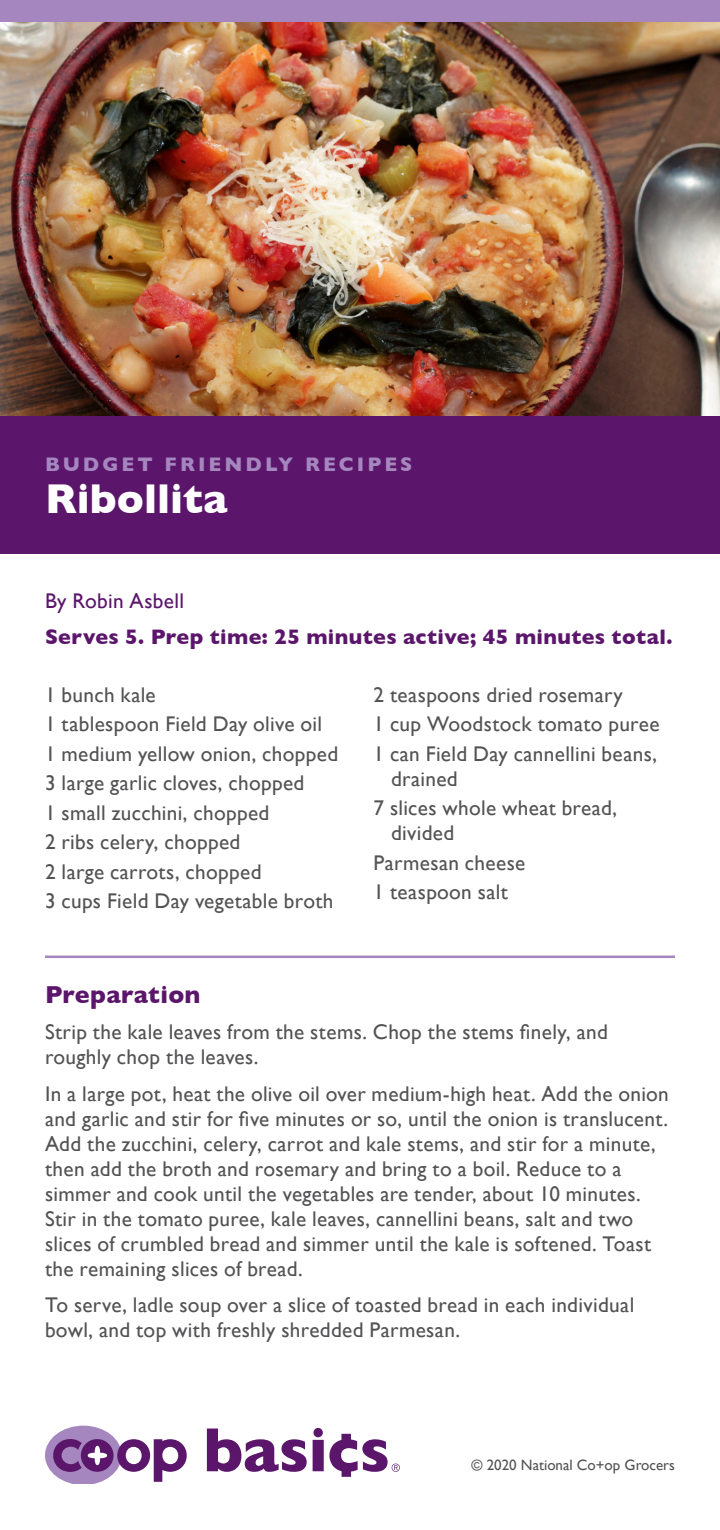
<style>
.page{position:relative;width:720px;height:1530px;background:#fff}
.page>*{position:absolute;margin:0;border:0;box-sizing:border-box;transform-origin:0 0}
._01_RECIPE_TITLE{font:800 42.5px "Gill Sans";color:#fff}
._04_Preparation_Head{font:800 25px "Gill Sans";letter-spacing:.01em;color:#5b166b}
._02_Serving_Size{font:800 21.5px "Gill Sans";letter-spacing:.02em;color:#5b166b}
._05_Body_copy{font:21.25px/25px "Gill Sans";letter-spacing:.015em;color:#535355}
._03_Ingredient_List{font:21.25px/25px "Gill Sans";letter-spacing:.015em;color:#535355}
._05_Body_copy-2{font:21.25px "Gill Sans";letter-spacing:.015em;color:#5b166b}
.t1{font:800 20px "Gill Sans";letter-spacing:.15em;color:#a586be}
.t2{font:15px "Gill Sans";color:#535355}
</style>
<div class="page">
<svg style="left:45px;top:1426px;width:142px;height:57px"></svg>
<svg style="left:207px;top:1429px;width:100px;height:43px"></svg>
<svg style="left:313px;top:1428px;width:87px;height:49px"></svg>
<img style="left:0;top:22px;width:720px;height:394px">
<div style="left:0;top:0;width:720px;height:22px;background:#a586be"></div>
<div style="left:0;top:416px;width:720px;height:138px;background:#5b166b"></div>
<hr style="left:45px;top:956px;width:630px;height:2px;background:#a586be">
<p class="t1" style="left:45px;top:452px;width:369px">BUDGET FRIENDLY RECIPES</p>
<p class="_01_RECIPE_TITLE" style="left:45px;top:474px;width:184px">Ribollita</p>
<p class="_05_Body_copy-2" style="left:45px;top:588px;width:141px">By Robin Asbell</p>
<p class="_02_Serving_Size" style="left:45px;top:624px;width:629px">Serves 5. Prep time: 25 minutes active; 45 minutes total.</p>
<p class="_03_Ingredient_List" style="left:45px;top:682px;width:112px">1 bunch kale</p>
<p class="_03_Ingredient_List" style="left:45px;top:712px;width:279px">1 tablespoon Field Day olive oil</p>
<p class="_03_Ingredient_List" style="left:45px;top:741px;width:295px">1 medium yellow onion, chopped</p>
<p class="_03_Ingredient_List" style="left:45px;top:771px;width:261px">3 large garlic cloves, chopped</p>
<p class="_03_Ingredient_List" style="left:45px;top:800px;width:226px">1 small zucchini, chopped</p>
<p class="_03_Ingredient_List" style="left:45px;top:830px;width:197px">2 ribs celery, chopped</p>
<p class="_03_Ingredient_List" style="left:45px;top:859px;width:218px">2 large carrots, chopped</p>
<p class="_03_Ingredient_List" style="left:45px;top:889px;width:290px">3 cups Field Day vegetable broth</p>
<p class="_03_Ingredient_List" style="left:373px;top:682px;width:251px">2 teaspoons dried rosemary</p>
<p class="_03_Ingredient_List" style="left:373px;top:712px;width:288px">1 cup Woodstock tomato puree</p>
<p class="_03_Ingredient_List" style="left:391px;top:741px;width:268px;text-indent:-18px">1 can Field Day cannellini beans, drained</p>
<p class="_03_Ingredient_List" style="left:391px;top:796px;width:228px;text-indent:-18px">7 slices whole wheat bread, divided</p>
<p class="_03_Ingredient_List" style="left:373px;top:850px;width:153px">Parmesan cheese</p>
<p class="_03_Ingredient_List" style="left:373px;top:880px;width:136px">1 teaspoon salt</p>
<p class="_04_Preparation_Head" style="left:45px;top:980px;width:157px">Preparation</p>
<p class="_05_Body_copy" style="left:45px;top:1020px;width:564px">Strip the kale leaves from the stems. Chop the stems finely, and roughly chop the leaves.</p>
<p class="_05_Body_copy" style="left:45px;top:1081px;width:625px">In a large pot, heat the olive oil over medium-high heat. Add the onion and garlic and stir for five minutes or so, until the onion is translucent.<br>Add the zucchini, celery, carrot and kale stems, and stir for a minute, then add the broth and rosemary and bring to a boil. Reduce to a simmer and cook until the vegetables are tender, about 10 minutes.<br>Stir in the tomato puree, kale leaves, cannellini beans, salt and two slices of crumbled bread and simmer until the kale is softened. Toast the remaining slices of bread.</p>
<p class="_05_Body_copy" style="left:45px;top:1293px;width:591px">To serve, ladle soup over a slice of toasted bread in each individual bowl, and top with freshly shredded Parmesan.</p>
<p class="t2" style="left:472px;top:1456px;width:205px">© 2020 National Co+op Grocers</p>
</div>
